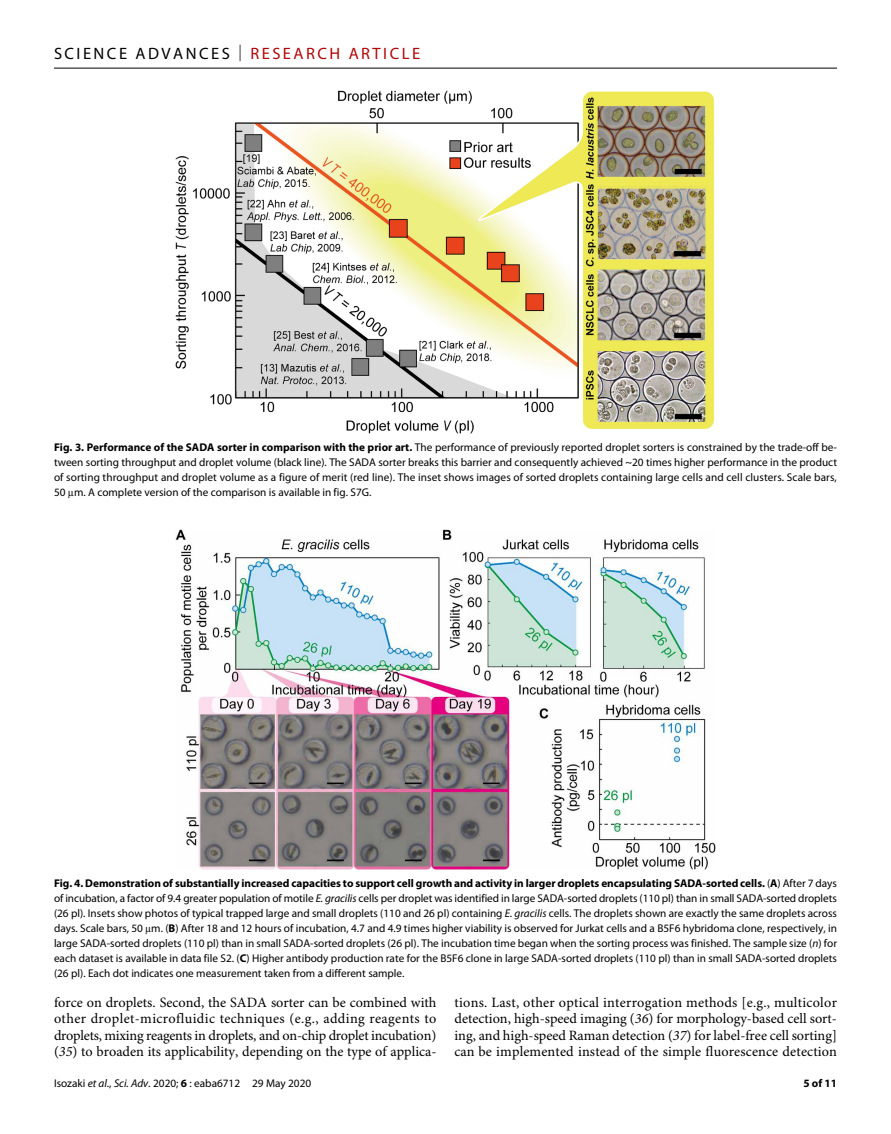
<style>
.page{position:relative;width:891px;height:1134px;background:#fff}
.page>*{position:absolute;margin:0;border:0;box-sizing:border-box;transform-origin:0 0}
.t1{font:16.5px "Myriad Pro";letter-spacing:.15em;color:#000}
.t2{font:14.25px/16.5px "Minion Pro";letter-spacing:.005em;color:#000;text-align:justify}
.t3{font:11.25px/15px "Myriad Pro";color:#000;text-align:justify}
.t4{font:700 11.25px "Myriad Pro";color:#000}
.s1{font-weight:300}
.s2{color:#b10508}
.s3{font-weight:700}
.s4{font-style:italic}
</style>
<div class="page">
<hr style="left:54px;top:68px;width:783px;height:1px;background:#000">
<img style="left:176px;top:90px;width:539px;height:343px">
<img style="left:176px;top:530px;width:540px;height:340px">
<h1 class="t1" style="left:54px;top:40px;width:368px">SCIENCE ADVANCES <span class="s1">|</span> <span class="s2">RESEARCH ARTICLE</span></h1>
<p class="t3" style="left:54px;top:440px;width:785px"><span class="s3">Fig. 3. Performance of the SADA sorter in comparison with the prior art.</span> The performance of previously reported droplet sorters is constrained by the trade-off be&shy;tween sorting throughput and droplet volume (black line). The SADA sorter breaks this barrier and consequently achieved ~20 times higher performance in the product of sorting throughput and droplet volume as a figure of merit (red line). The inset shows images of sorted droplets containing large cells and cell clusters. Scale bars, 50 m. A complete version of the comparison is available in fig. S7G.</p>
<p class="t3" style="left:54px;top:876px;width:785px"><span class="s3">Fig. 4. Demonstration of substantially increased capacities to support cell growth and activity in larger droplets encapsulating SADA-sorted cells.</span> (<span class="s3">A</span>) After 7 days of incubation, a factor of 9.4 greater population of motile <span class="s4">E. gracilis</span> cells per droplet was identified in large SADA-sorted droplets (110 pl) than in small SADA-sorted droplets (26 pl). Insets show photos of typical trapped large and small droplets (110 and 26 pl) containing <span class="s4">E. gracilis</span> cells. The droplets shown are exactly the same droplets across days. Scale bars, 50 m. (<span class="s3">B</span>) After 18 and 12 hours of incubation, 4.7 and 4.9 times higher viability is observed for Jurkat cells and a B5F6 hybridoma clone, respectively, in large SADA-sorted droplets (110 pl) than in small SADA-sorted droplets (26 pl). The incubation time began when the sorting process was finished. The sample size (<span class="s4">n</span>) for each dataset is available in data file S2. (<span class="s3">C</span>) Higher antibody production rate for the B5F6 clone in large SADA-sorted droplets (110 pl) than in small SADA-sorted droplets (26 pl). Each dot indicates one measurement taken from a different sample.</p>
<p class="t2" style="left:54px;top:995px;width:384px">force on droplets. Second, the SADA sorter can be combined with other droplet-microfluidic techniques (e.g., adding reagents to droplets, mixing reagents in droplets, and on-chip droplet incubation) (<span class="s4">35</span>) to broaden its applicability, depending on the type of applica-</p>
<p class="t2" style="left:454px;top:995px;width:384px">tions. Last, other optical interrogation methods [e.g., multicolor detection, high-speed imaging (<span class="s4">36</span>) for morphology-based cell sort&shy;ing, and high-speed Raman detection (<span class="s4">37</span>) for label-free cell sorting] can be implemented instead of the simple fluorescence detection</p>
<p class="t3" style="left:54px;top:1076px;width:259px">Isozaki <span class="s4">et al</span>., <span class="s4">Sci. Adv.</span> 2020; <span class="s3">6</span> : eaba6712 29 May 2020</p>
<p class="t4" style="left:803px;top:1074px;width:35px">5 of 11</p>
</div>
